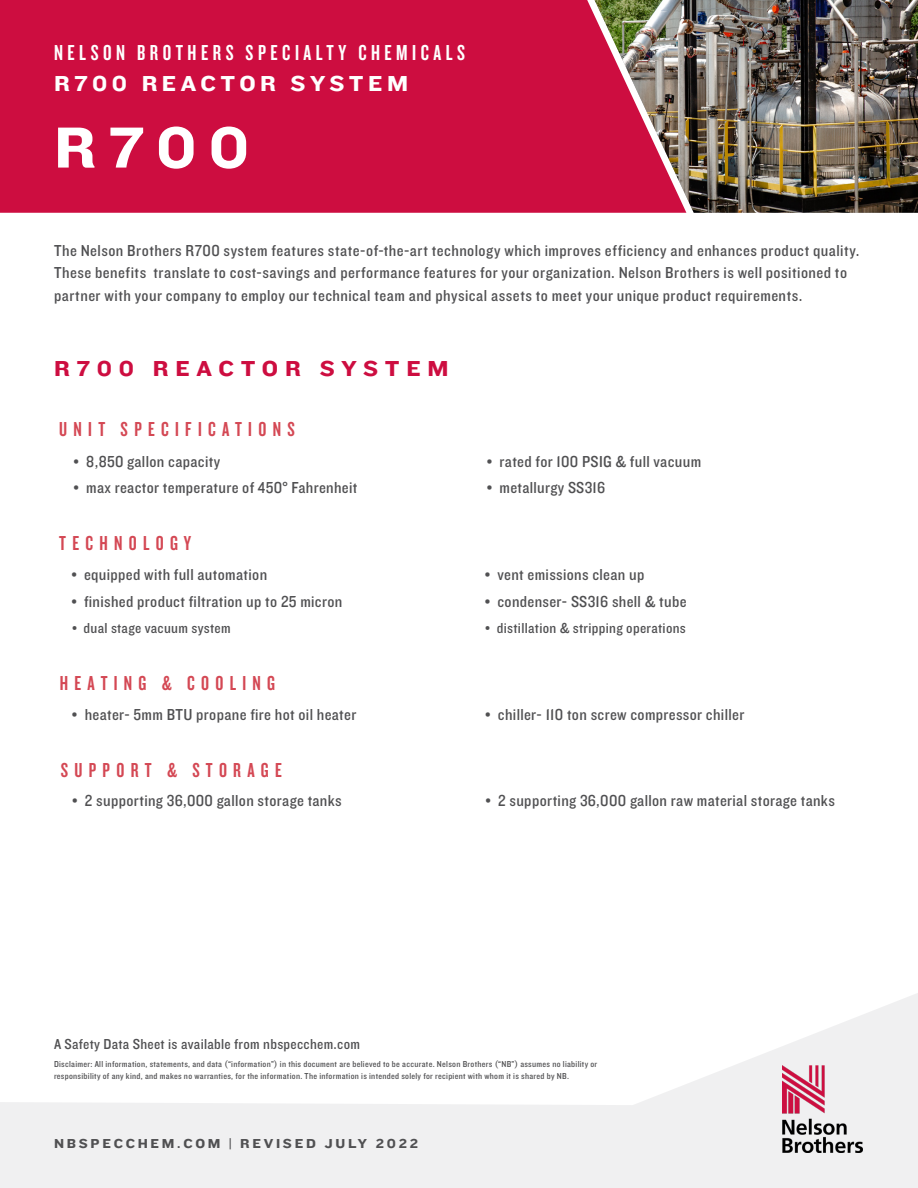
<style>
.page{position:relative;width:918px;height:1188px;background:#fff}
.page>*{position:absolute;margin:0;border:0;box-sizing:border-box;transform-origin:0 0}
.t1{font:60px "Knockout HTF52 Cruiserweight";color:#fff}
.t2{font:22.5px "Knockout HTF48 Featherweight";letter-spacing:.2em;color:#fff}
.t3{font:22.5px "Knockout HTF52 Cruiserweight";letter-spacing:.2em;color:#fff}
.t4{font:22.5px "Knockout HTF52 Cruiserweight";letter-spacing:.3em;color:#cd0d40}
.t5{font:21px "Knockout HTF48 Featherweight";letter-spacing:.3em;color:#d44854}
.t6{font:16.5px/22.5px "Knockout HTF30 Junior Welterwt";letter-spacing:.02em;color:#505052}
.t7{font:15px "Knockout HTF30 Junior Welterwt";letter-spacing:.02em;color:#505052}
.t8{font:13.5px "Knockout HTF52 Cruiserweight";letter-spacing:.2em;color:#505052}
.t9{font:9px/12px "Knockout HTF30 Junior Welterwt";letter-spacing:.03em;color:#505052}
</style>
<div class="page">
<svg style="left:0;top:993px;width:918px;height:195px"></svg>
<img style="left:782px;top:1065px;width:81px;height:88px">
<img style="left:686px;top:0;width:232px;height:213px">
<svg style="left:0;top:0;width:686px;height:213px;background:#c91745"></svg>
<p class="t2" style="left:54px;top:41px;width:413px">NELSON BROTHERS SPECIALTY CHEMICALS</p>
<p class="t3" style="left:54px;top:71px;width:356px">R700 REACTOR SYSTEM</p>
<p class="t1" style="left:54px;top:115px;width:197px">R700</p>
<p class="t6" style="left:54px;top:240px;width:807px">The Nelson Brothers R700 system features state-of-the-art technology which improves efficiency and enhances product quality.<br>These benefits translate to cost-savings and performance features for your organization. Nelson Brothers is well positioned to partner with your company to employ our technical team and physical assets to meet your unique product requirements.</p>
<p class="t4" style="left:54px;top:357px;width:396px">R700 REACTOR SYSTEM</p>
<p class="t5" style="left:59px;top:419px;width:237px">UNIT SPECIFICATIONS</p>
<p class="t6" style="left:74px;top:451px;width:148px">• 8,850 gallon capacity</p>
<p class="t6" style="left:74px;top:477px;width:285px">• max reactor temperature of 450° Fahrenheit</p>
<p class="t5" style="left:59px;top:532px;width:134px">TECHNOLOGY</p>
<p class="t6" style="left:71px;top:564px;width:197px">• equipped with full automation</p>
<p class="t6" style="left:71px;top:591px;width:272px">• finished product filtration up to 25 micron</p>
<p class="t6" style="left:487px;top:451px;width:216px">• rated for 100 PSIG &amp; full vacuum</p>
<p class="t6" style="left:487px;top:477px;width:120px">• metallurgy SS316</p>
<p class="t6" style="left:485px;top:564px;width:161px">• vent emissions clean up</p>
<p class="t6" style="left:485px;top:591px;width:203px">• condenser- SS316 shell &amp; tube</p>
<p class="t7" style="left:72px;top:620px;width:160px">• dual stage vacuum system</p>
<p class="t7" style="left:485px;top:620px;width:202px">• distillation &amp; stripping operations</p>
<p class="t5" style="left:60px;top:672px;width:217px">HEATING &amp; COOLING</p>
<p class="t6" style="left:72px;top:704px;width:286px">• heater- 5mm BTU propane fire hot oil heater</p>
<p class="t6" style="left:485px;top:704px;width:261px">• chiller- 110 ton screw compressor chiller</p>
<p class="t5" style="left:61px;top:759px;width:223px">SUPPORT &amp; STORAGE</p>
<p class="t6" style="left:72px;top:790px;width:271px">• 2 supporting 36,000 gallon storage tanks</p>
<p class="t6" style="left:486px;top:790px;width:351px">• 2 supporting 36,000 gallon raw material storage tanks</p>
<p class="t7" style="left:54px;top:1036px;width:308px">A Safety Data Sheet is available from nbspecchem.com</p>
<p class="t9" style="left:54px;top:1059px;width:545px">Disclaimer: All information, statements, and data (“information”) in this document are believed to be accurate. Nelson Brothers (“NB”) assumes no liability or responsibility of any kind, and makes no warranties, for the information. The information is intended solely for recipient with whom it is shared by NB.</p>
<p class="t8" style="left:54px;top:1136px;width:366px">NBSPECCHEM.COM | REVISED JULY 2022</p>
</div>
